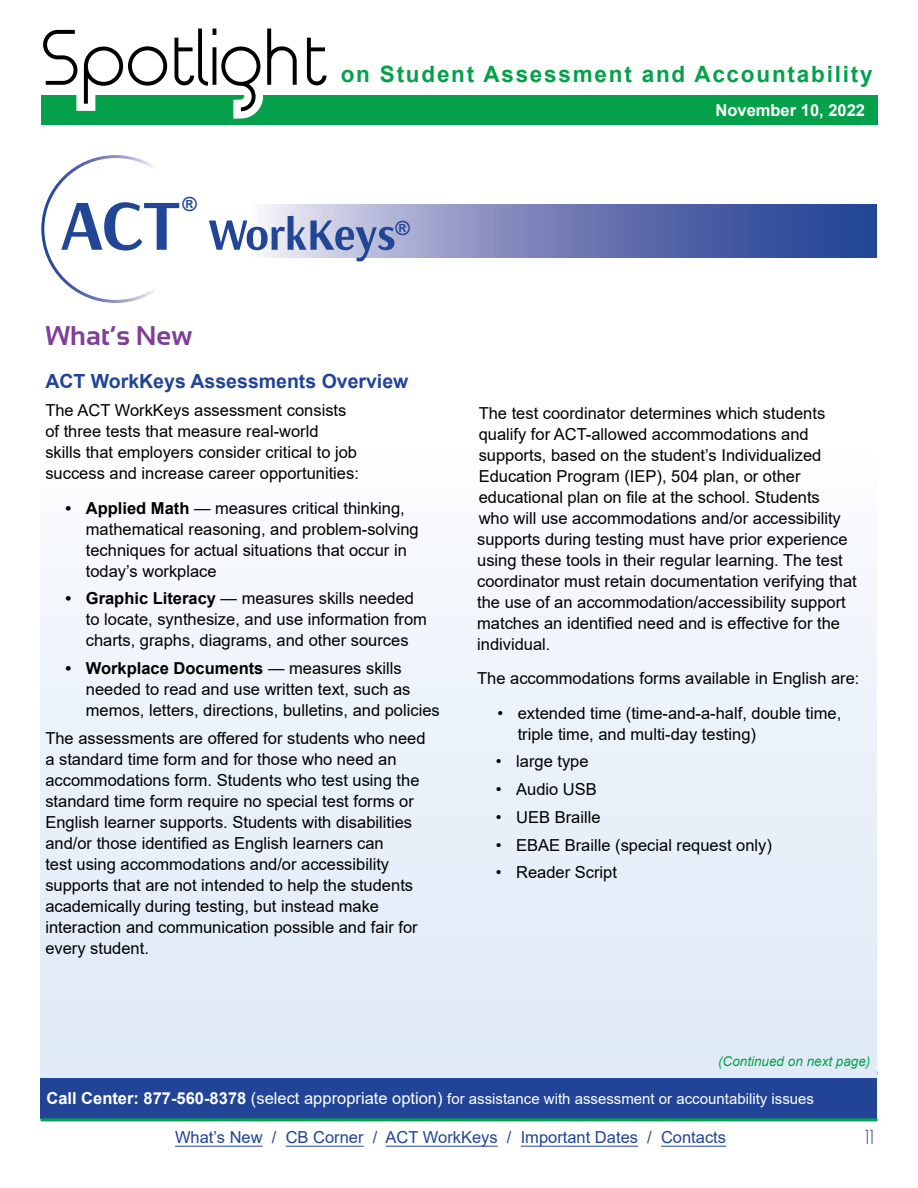
<style>
.page{position:relative;width:918px;height:1188px;background:#fff}
.page>*{position:absolute;margin:0;border:0;box-sizing:border-box;transform-origin:0 0}
.t1{font:700 27px "Sansation";color:#804097}
.t2{font:700 22.5px "Arial";letter-spacing:.08em;color:#05a14a}
.t3{font:700 19.5px "Arial";color:#214497}
.t4{font:700 19.5px "Arial";color:#214696}
.t5{font:16.5px/21px "Arial";color:#000}
.t6{font:16.5px "Arial";color:#214497}
.t7{font:700 16.5px "Arial";color:#fff}
.t8{font:16.5px "Time Burner";color:#214497}
.t9{font:15px "Arial";color:#fff}
.t10{font:italic 13.5px "Arial";color:#06a14b}
.s1{font-weight:700}
.s2{font-weight:700;font-size:16.5px}
.s3{font-size:16.5px}
</style>
<div class="page">
<div style="left:40px;top:1071px;width:838px;height:47px;background:#214497"></div>
<hr style="left:40px;top:1118px;width:838px;height:3px;background:#06a14b">
<hr style="left:175px;top:1146px;width:88px;height:1px;background:#214497">
<hr style="left:286px;top:1146px;width:78px;height:1px;background:#214497">
<hr style="left:386px;top:1146px;width:112px;height:1px;background:#214497">
<hr style="left:521px;top:1146px;width:117px;height:1px;background:#214497">
<hr style="left:661px;top:1146px;width:65px;height:1px;background:#214497">
<div style="left:41px;top:95px;width:837px;height:30px;background:#05a14a"></div>
<svg style="left:43px;top:28px;width:284px;height:91px"></svg>
<div style="left:40px;top:259px;width:836px;height:819px;background:linear-gradient(to bottom,#fff,#dde9f7)"></div>
<div style="left:61px;top:197px;width:816px;height:65px;background:#fff"></div>
<svg style="left:264px;top:204px;width:613px;height:54px;background:#6775b1"></svg>
<svg style="left:41px;top:155px;width:149px;height:148px"></svg>
<svg style="left:209px;top:216px;width:185px;height:46px"></svg>
<p class="t4" style="left:183px;top:191px;width:16px">®</p>
<h2 class="t2" style="left:341px;top:59px;width:533px">on Student Assessment and Accountability</h2>
<p class="t7" style="left:716px;top:98px;width:151px">November 10, 2022</p>
<p class="t4" style="left:396px;top:215px;width:16px">®</p>
<h1 class="t1" style="left:45px;top:320px;width:149px">What’s New</h1>
<p class="t3" style="left:45px;top:368px;width:365px">ACT WorkKeys Assessments Overview</p>
<p class="t5" style="left:45px;top:400px;width:315px">The ACT WorkKeys assessment consists of three tests that measure real-world<br>skills that employers consider critical to job success and increase career opportunities:</p>
<p class="t5" style="left:86px;top:497px;width:334px;text-indent:-20px"><span class="s1">• Applied Math</span> — measures critical thinking, mathematical reasoning, and problem-solving techniques for actual situations that occur in today’s workplace</p>
<p class="t5" style="left:86px;top:588px;width:343px;text-indent:-20px"><span class="s1">• Graphic Literacy</span> — measures skills needed to locate, synthesize, and use information from charts, graphs, diagrams, and other sources</p>
<p class="t5" style="left:86px;top:658px;width:355px;text-indent:-20px"><span class="s1">• Workplace Documents</span> — measures skills needed to read and use written text, such as memos, letters, directions, bulletins, and policies</p>
<p class="t5" style="left:45px;top:727px;width:382px">The assessments are offered for students who need a standard time form and for those who need an accommodations form. Students who test using the standard time form require no special test forms or English learner supports. Students with disabilities and/or those identified as English learners can<br>test using accommodations and/or accessibility supports that are not intended to help the students academically during testing, but instead make interaction and communication possible and fair for every student.</p>
<p class="t5" style="left:477px;top:402px;width:381px">The test coordinator determines which students qualify for ACT-allowed accommodations and supports, based on the student’s Individualized Education Program (IEP), 504 plan, or other educational plan on file at the school. Students<br>who will use accommodations and/or accessibility supports during testing must have prior experience using these tools in their regular learning. The test coordinator must retain documentation verifying that the use of an accommodation/accessibility support matches an identified need and is effective for the individual.</p>
<p class="t5" style="left:477px;top:668px;width:384px">The accommodations forms available in English are:</p>
<p class="t5" style="left:518px;top:702px;width:325px;text-indent:-20px">• extended time (time-and-a-half, double time, triple time, and multi-day testing)</p>
<p class="t5" style="left:496px;top:751px;width:94px">• large type</p>
<p class="t5" style="left:496px;top:779px;width:102px">• Audio USB</p>
<p class="t5" style="left:496px;top:806px;width:106px">• UEB Braille</p>
<p class="t5" style="left:496px;top:834px;width:278px">• EBAE Braille (special request only)</p>
<p class="t5" style="left:496px;top:862px;width:123px">• Reader Script</p>
<p class="t10" style="left:718px;top:1053px;width:154px">(Continued on next page)</p>
<p class="t9" style="left:46px;top:1088px;width:769px"><span class="s2">Call Center: 877-560-8378</span> <span class="s3">(select appropriate option)</span> for assistance with assessment or accountability issues</p>
<p class="t6" style="left:175px;top:1126px;width:553px">What’s New / CB Corner / ACT WorkKeys / Important Dates / Contacts</p>
<p class="t8" style="left:865px;top:1129px;width:10px">11</p>
</div>
